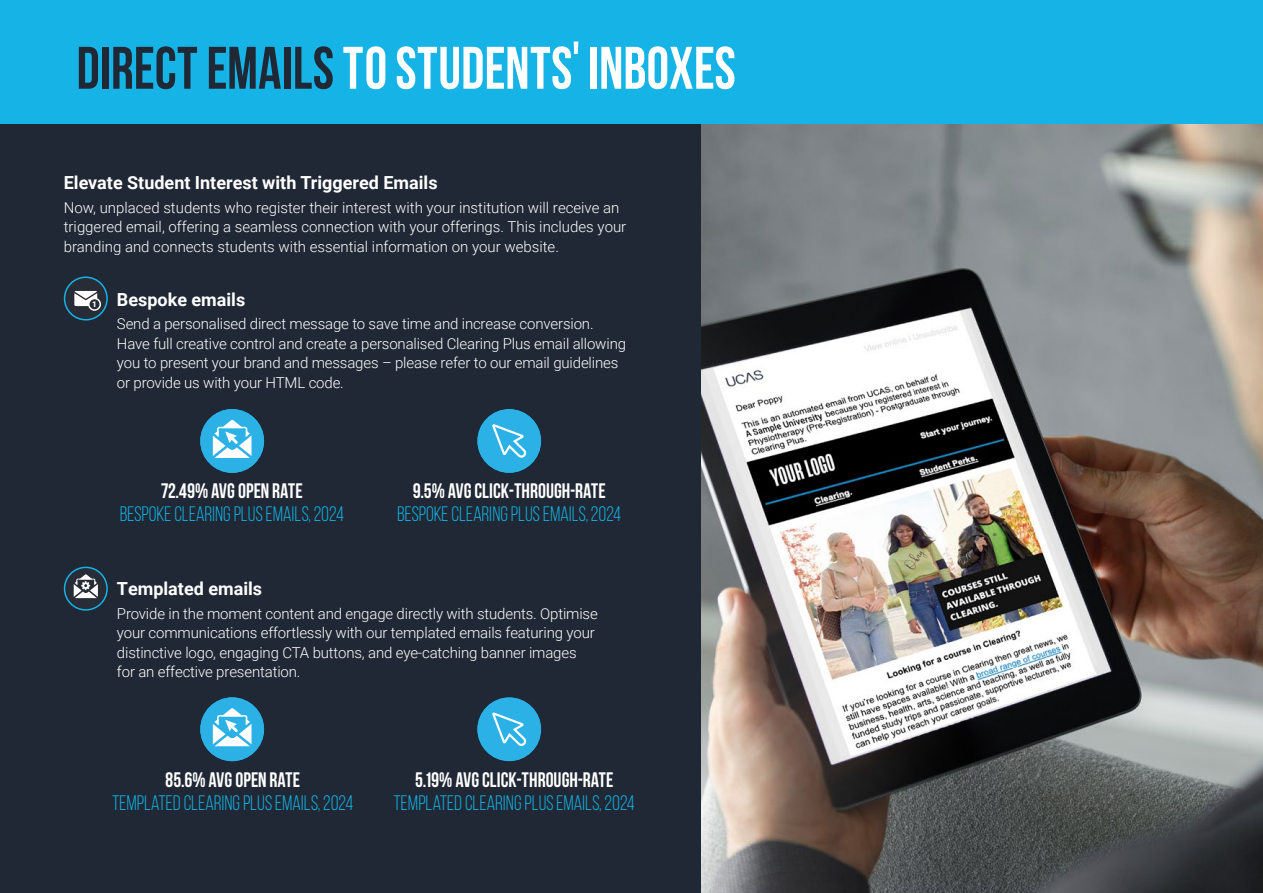
<style>
.page{position:relative;width:1263px;height:893px;background:#fff}
.page>*{position:absolute;margin:0;border:0;box-sizing:border-box;transform-origin:0 0}
.Section_Title__H2{font:900 60px "Apricus";color:#fff}
.t1{font:21px "Apricus";color:#15b3e6}
.t2{font:900 21px "Apricus";color:#fff}
.t3{font:700 18px "Roboto";color:#fff}
.t4{font:300 15px/19.5px "Roboto";letter-spacing:-.01em;color:#fff}
.t5{font:900 8.1px "Roboto";color:#fff}
.s1{color:#1f2834}
</style>
<div class="page">
<div style="left:0;top:0;width:702px;height:893px;background:#1f2834"></div>
<img style="left:702px;top:124px;width:561px;height:769px">
<div style="left:0;top:0;width:1263px;height:123px;background:#15b3e6"></div>
<div style="left:65px;top:277px;width:42px;height:43px;background:#282c36;border-radius:50%"></div>
<svg style="left:74px;top:291px;width:23px;height:15px"></svg>
<div style="left:89px;top:298px;width:11px;height:12px;background:#282c36;border-radius:50%"></div>
<div style="left:88px;top:298px;width:13px;height:13px;border:2px solid #fff;border-radius:50%"></div>
<div style="left:64px;top:276px;width:44px;height:44px;border:2px solid #15b3e6;border-radius:50%"></div>
<svg style="left:65px;top:567px;width:42px;height:43px"></svg>
<svg style="left:74px;top:574px;width:24px;height:24px"></svg>
<div style="left:64px;top:567px;width:44px;height:44px;border:2px solid #15b3e6;border-radius:50%"></div>
<svg style="left:200px;top:409px;width:64px;height:64px"></svg>
<svg style="left:200px;top:697px;width:64px;height:64px"></svg>
<div style="left:477px;top:409px;width:64px;height:64px;background:#2cb1e6;border-radius:50%"></div>
<svg style="left:492px;top:424px;width:35px;height:34px"></svg>
<div style="left:477px;top:697px;width:64px;height:64px;background:#2cb1e6;border-radius:50%"></div>
<svg style="left:492px;top:712px;width:35px;height:34px"></svg>
<h2 class="Section_Title__H2" style="left:77px;top:42px;width:661px"><span class="s1">DIRECT EMAILS</span> TO STUDENTS’ INBOXES</h2>
<p class="t3" style="left:64px;top:170px;width:375px">Elevate Student Interest with Triggered Emails</p>
<p class="t4" style="left:64px;top:197px;width:564px">Now, unplaced students who register their interest with your institution will receive an triggered email, offering a seamless connection with your offerings. This includes your branding and connects students with essential information on your website.</p>
<p class="t3" style="left:117px;top:287px;width:130px">Bespoke emails</p>
<p class="t4" style="left:117px;top:314px;width:511px">Send a personalised direct message to save time and increase conversion.<br>Have full creative control and create a personalised Clearing Plus email allowing you to present your brand and messages – please refer to our email guidelines or provide us with your HTML code.</p>
<p class="t5" style="left:92px;top:298px;width:6px">1</p>
<p class="t2" style="left:161px;top:482px;width:143px">72.49% AVG OPEN RATE</p>
<p class="t1" style="left:120px;top:502px;width:226px">BESPOKE CLEARING PLUS EMAILS, 2024</p>
<p class="t2" style="left:413px;top:482px;width:195px">9.5% AVG CLICK-THROUGH-RATE</p>
<p class="t1" style="left:397px;top:502px;width:226px">BESPOKE CLEARING PLUS EMAILS, 2024</p>
<p class="t3" style="left:117px;top:576px;width:147px">Templated emails</p>
<p class="t4" style="left:117px;top:603px;width:482px">Provide in the moment content and engage directly with students. Optimise your communications effortlessly with our templated emails featuring your distinctive logo, engaging CTA buttons, and eye-catching banner images for an effective presentation.</p>
<p class="t2" style="left:165px;top:770px;width:136px">85.6% AVG OPEN RATE</p>
<p class="t1" style="left:112px;top:790px;width:243px">TEMPLATED CLEARING PLUS EMAILS, 2024</p>
<p class="t2" style="left:415px;top:770px;width:200px">5.19% AVG CLICK-THROUGH-RATE</p>
<p class="t1" style="left:393px;top:790px;width:243px">TEMPLATED CLEARING PLUS EMAILS, 2024</p>
</div>
